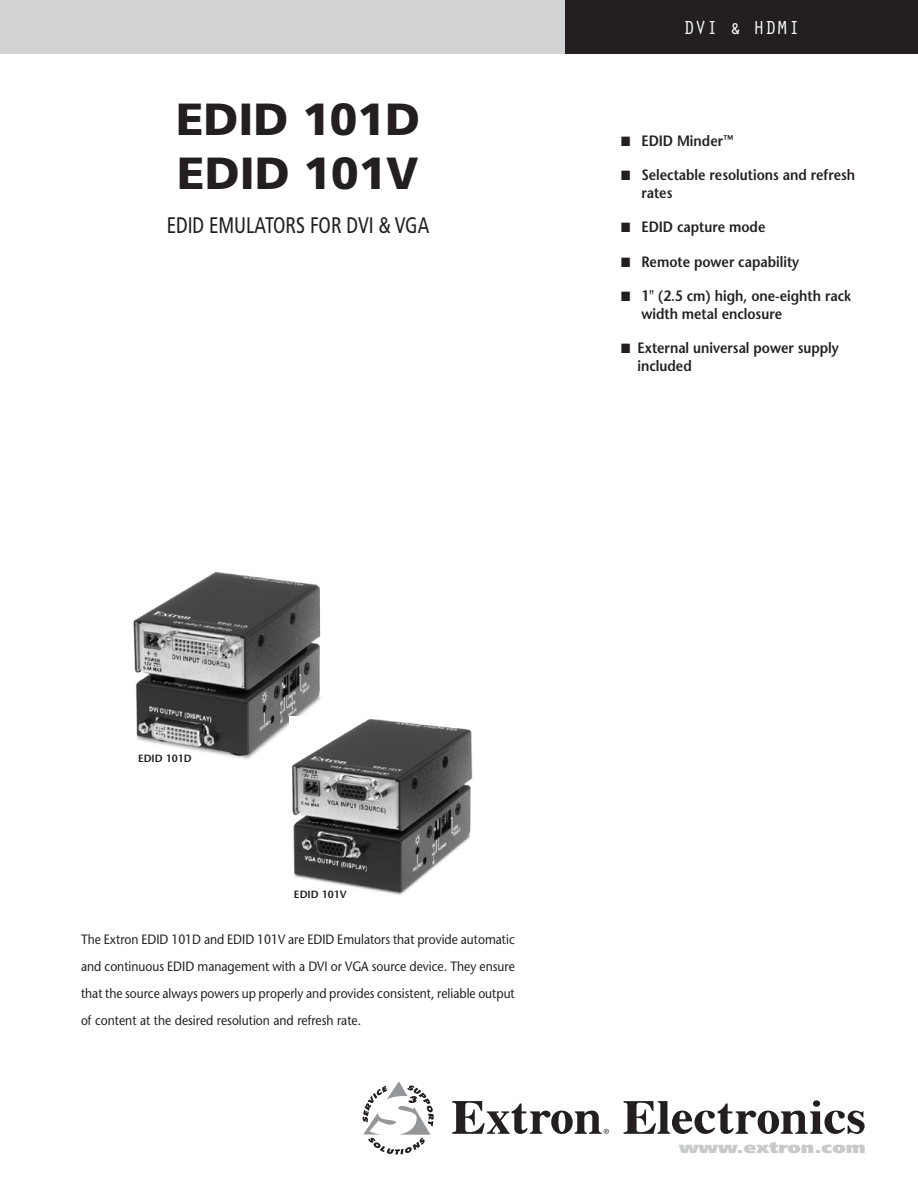
<style>
.page{position:relative;width:918px;height:1188px;background:#fff}
.page>*{position:absolute;margin:0;border:0;box-sizing:border-box;transform-origin:0 0}
.t1{font:900 45px/54px "Frutiger LT Std";color:#231f20}
.t2{font:condensed 22.5px "Frutiger LT Std";color:#231f20;scale:.9 1}
.t3{font:19.5px "Orator Std";color:#fff}
.t4{font:900 15.75px "Frutiger LT Std";color:#c7c9cb;scale:1.24 1}
.t5{font:600 15px/18px "Stone Sans Std";color:#231f20;scale:.9 1}
.t6{font:500 13.5px/27px "Stone Sans Std";color:#231f20;text-align:justify;scale:.9 1}
.t7{font:600 10.5px "Stone Sans Std";color:#231f20}
</style>
<div class="page">
<svg style="left:452px;top:1101px;width:157px;height:33px"></svg>
<svg style="left:624px;top:1101px;width:241px;height:33px"></svg>
<svg style="left:363px;top:1081px;width:71px;height:74px"></svg>
<div style="left:0;top:0;width:579px;height:54px;background:#d1d3d4"></div>
<div style="left:566px;top:0;width:352px;height:54px;background:#231f20"></div>
<img style="left:133px;top:571px;width:188px;height:188px">
<img style="left:290px;top:716px;width:183px;height:179px">
<h1 class="t1" style="left:176px;top:92px;width:245px">EDID 101D<br>EDID 101V</h1>
<h2 class="t2" style="left:167px;top:212px;width:293px">EDID EMULATORS FOR DVI &amp; VGA</h2>
<h3 class="t3" style="left:683px;top:13px;width:118px">DVI &amp; HDMI</h3>
<p class="t5" style="left:621px;top:132px;width:126px">■ EDID Minder<sup>™</sup></p>
<p class="t5" style="left:641px;top:166px;width:239px;text-indent:-20px">■ Selectable resolutions and refresh rates</p>
<p class="t5" style="left:621px;top:218px;width:162px">■ EDID capture mode</p>
<p class="t5" style="left:621px;top:252px;width:200px">■ Remote power capability</p>
<p class="t5" style="left:641px;top:287px;width:235px;text-indent:-20px">■ 1" (2.5 cm) high, one-eighth rack width metal enclosure</p>
<p class="t5" style="left:637px;top:339px;width:225px;text-indent:-16px">■ External universal power supply included</p>
<p class="t7" style="left:138px;top:752px;width:55px">EDID 101D</p>
<p class="t7" style="left:294px;top:888px;width:54px">EDID 101V</p>
<p class="t6" style="left:81px;top:926px;width:484px">The Extron EDID 101D and EDID 101V are EDID Emulators that provide automatic and continuous EDID management with a DVI or VGA source device. They ensure that the source always powers up properly and provides consistent, reliable output of content at the desired resolution and refresh rate.</p>
<p class="t4" style="left:679px;top:1137px;width:152px">www.extron.com</p>
</div>
